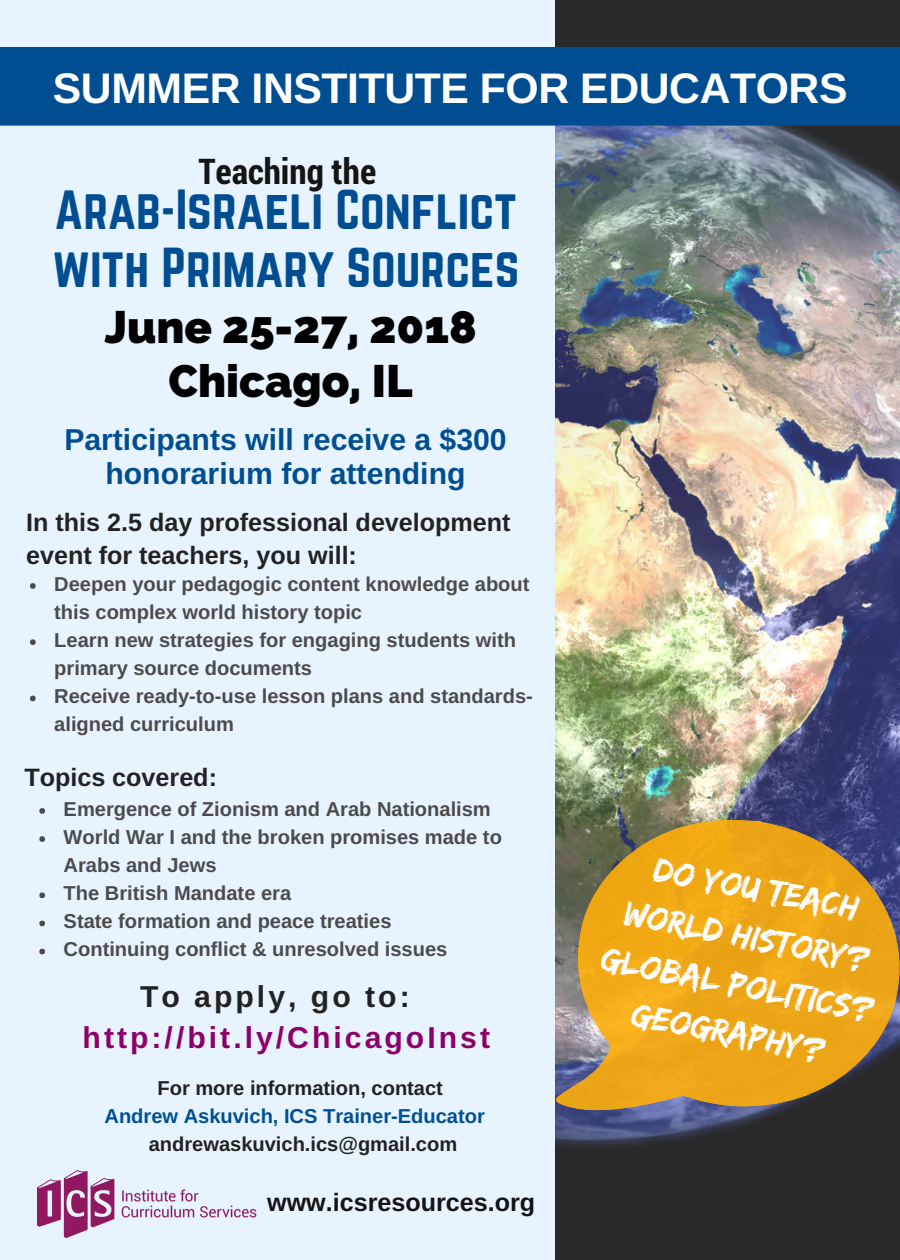
<style>
.page{position:relative;width:900px;height:1260px;background:#fff}
.page>*{position:absolute;margin:0;border:0;box-sizing:border-box;transform-origin:0 0}
.t1{font:49.5px/58px "Norwester";color:#004e91}
.t2{font:800 45.25px/54.5px "Raleway";color:#000;text-align:center}
.t3{font:700 42.75px "Arimo";letter-spacing:-.01em;color:#fff}
.t4{font:700 35.5px "Roboto Condensed";color:#141414}
.t5{font:35.25px/48.8px "Edo SZ";color:#fff;text-align:center}
.t6{font:700 30.25px/33.8px "Arimo";color:#004e91;text-align:center}
.t7{font:700 30.25px "Arimo";letter-spacing:.1em;color:#8d006a}
.t8{font:700 30.25px "Arimo";letter-spacing:.1em;color:#222}
.t9{font:700 25.25px/33.8px "Arimo";color:#222}
.t10{font:700 25.25px "Arimo";color:#141414}
.t11{font:700 20px/28px "Arimo";color:#4b4b4b}
.t12{font:700 20px "Arimo";color:#222}
.t13{font:700 20px "Arimo";color:#004f92}
</style>
<div class="page">
<img style="left:555px;top:0;width:345px;height:1260px">
<div style="left:0;top:0;width:555px;height:1260px;background:#e7f4ff"></div>
<div style="left:0;top:47px;width:900px;height:79px;background:#004e91"></div>
<img style="left:38px;top:1170px;width:219px;height:68px">
<svg style="left:30px;top:583px;width:6px;height:6px"></svg>
<svg style="left:30px;top:639px;width:6px;height:6px"></svg>
<svg style="left:30px;top:696px;width:6px;height:5px"></svg>
<svg style="left:39px;top:808px;width:6px;height:6px"></svg>
<svg style="left:39px;top:836px;width:6px;height:6px"></svg>
<svg style="left:39px;top:892px;width:6px;height:6px"></svg>
<svg style="left:39px;top:921px;width:6px;height:5px"></svg>
<svg style="left:39px;top:949px;width:6px;height:5px"></svg>
<svg style="left:555px;top:796px;width:345px;height:360px;background:#b08533"></svg>
<h3 class="t3" style="left:53px;top:64px;width:796px">SUMMER INSTITUTE FOR EDUCATORS</h3>
<h3 class="t4" style="left:198px;top:147px;width:179px">Teaching the</h3>
<h1 class="t1" style="left:52px;top:182px;width:469px">Arab-Israeli Conflict with Primary Sources</h1>
<h2 class="t2" style="left:104px;top:300px;width:374px">June 25-27, 2018<br>Chicago, IL</h2>
<h3 class="t6" style="left:64px;top:423px;width:444px">Participants will receive a $300 honorarium for attending</h3>
<p class="t9" style="left:26px;top:505px;width:486px">In this 2.5 day professional development event for teachers, you will:</p>
<p class="t11" style="left:54px;top:570px;width:480px">Deepen your pedagogic content knowledge about this complex world history topic<br>Learn new strategies for engaging students with primary source documents<br>Receive ready-to-use lesson plans and standards&shy;aligned curriculum</p>
<p class="t9" style="left:24px;top:760px;width:194px">Topics covered:</p>
<p class="t11" style="left:64px;top:795px;width:440px">Emergence of Zionism and Arab Nationalism World War I and the broken promises made to Arabs and Jews<br>The British Mandate era<br>State formation and peace treaties Continuing conflict &amp; unresolved issues</p>
<h3 class="t8" style="left:140px;top:979px;width:271px">To apply, go to:</h3>
<h3 class="t7" style="left:83px;top:1021px;width:409px">http://bit.ly/ChicagoInst</h3>
<p class="t12" style="left:158px;top:1077px;width:287px">For more information, contact</p>
<p class="t13" style="left:105px;top:1105px;width:382px">Andrew Askuvich, ICS Trainer-Educator</p>
<p class="t12" style="left:149px;top:1133px;width:310px">andrewaskuvich.ics@gmail.com</p>
<p class="t10" style="left:267px;top:1188px;width:270px">www.icsresources.org</p>
<h3 class="t5" style="left:659px;top:844px;width:209px;rotate:11deg">Do you teach</h3>
<h3 class="t5" style="left:607px;top:933px;width:279px;rotate:11deg">Global Politics?<br>Geography?</h3>
<h3 class="t5" style="left:630px;top:888px;width:251px;rotate:11deg">World History?</h3>
</div>
